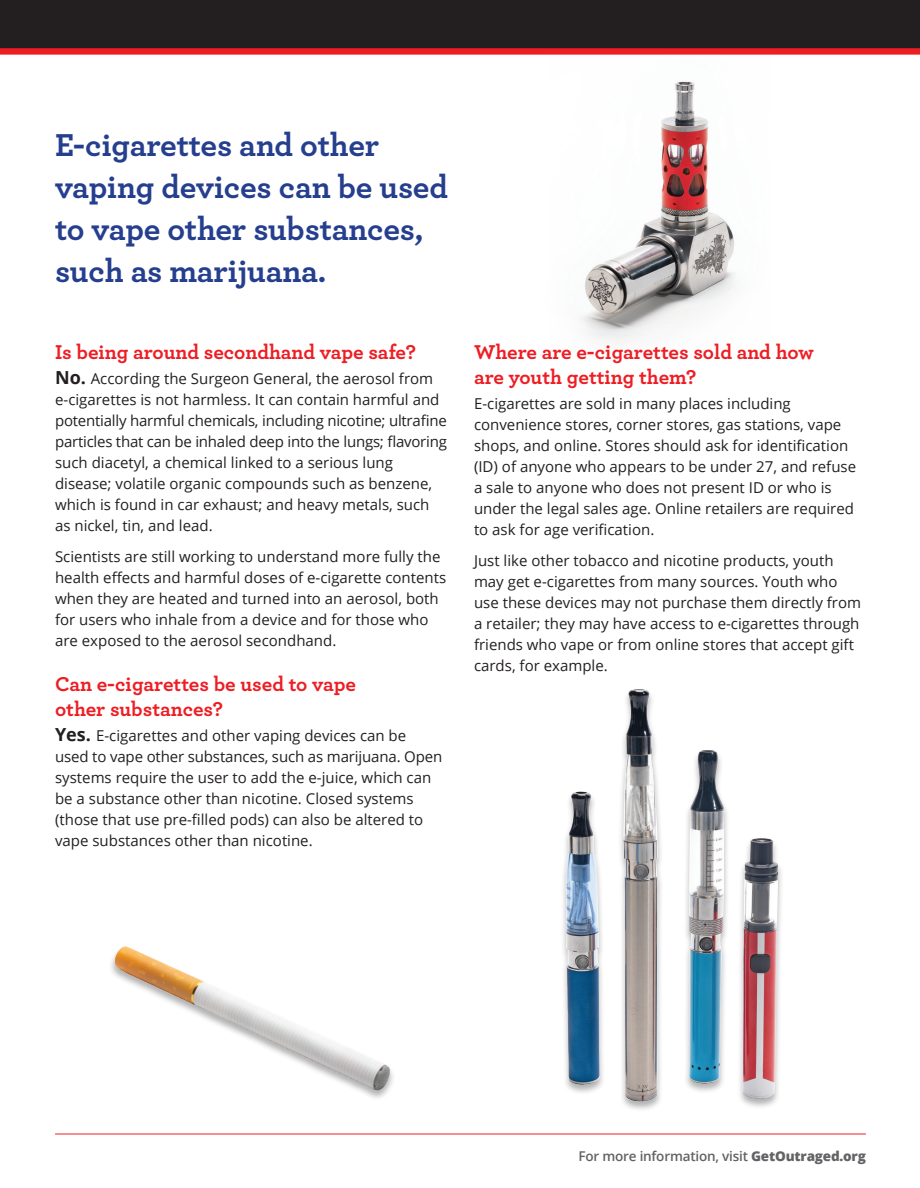
<style>
.page{position:relative;width:920px;height:1188px;background:#fff}
.page>*{position:absolute;margin:0;border:0;box-sizing:border-box;transform-origin:0 0}
.t1{font:700 33.15px/42px "Archer";letter-spacing:-.005em;color:#253f8e}
.t2{font:700 21px/25.2px "Archer";color:#ee1d23}
.t3{font:15px/21px "Open Sans";color:#231f20}
.t4{font:600 13.5px "Open Sans";letter-spacing:-.015em;color:#636366}
.s1{font-weight:700;font-size:18px}
.s2{font-weight:800}
</style>
<div class="page">
<img style="left:581px;top:81px;width:155px;height:262px">
<img style="left:563px;top:689px;width:218px;height:421px">
<div style="left:0;top:0;width:919px;height:52px;background:#231f20"></div>
<div style="left:0;top:48px;width:919px;height:7px;background:#ee1d23"></div>
<hr style="left:55px;top:1134px;width:810px;height:1px;background:#ee1d23">
<img style="left:111px;top:946px;width:282px;height:151px">
<h1 class="t1" style="left:55px;top:121px;width:394px">E-cigarettes and other vaping devices can be used to vape other substances, such as marijuana.</h1>
<h2 class="t2" style="left:55px;top:338px;width:362px">Is being around secondhand vape safe?</h2>
<p class="t3" style="left:55px;top:367px;width:393px"><span class="s1">No.</span> According the Surgeon General, the aerosol from e-cigarettes is not harmless. It can contain harmful and potentially harmful chemicals, including nicotine; ultrafine particles that can be inhaled deep into the lungs; flavoring such diacetyl, a chemical linked to a serious lung disease; volatile organic compounds such as benzene, which is found in car exhaust; and heavy metals, such as nickel, tin, and lead.</p>
<p class="t3" style="left:55px;top:545px;width:392px">Scientists are still working to understand more fully the health effects and harmful doses of e-cigarette contents when they are heated and turned into an aerosol, both for users who inhale from a device and for those who are exposed to the aerosol secondhand.</p>
<h2 class="t2" style="left:55px;top:670px;width:302px">Can e-cigarettes be used to vape other substances?</h2>
<p class="t3" style="left:55px;top:724px;width:388px"><span class="s1">Yes.</span> E-cigarettes and other vaping devices can be used to vape other substances, such as marijuana. Open systems require the user to add the e-juice, which can be a substance other than nicotine. Closed systems (those that use pre-filled pods) can also be altered to vape substances other than nicotine.</p>
<h2 class="t2" style="left:474px;top:338px;width:341px">Where are e-cigarettes sold and how are youth getting them?</h2>
<p class="t3" style="left:474px;top:392px;width:383px">E-cigarettes are sold in many places including convenience stores, corner stores, gas stations, vape shops, and online. Stores should ask for identification (ID) of anyone who appears to be under 27, and refuse a sale to anyone who does not present ID or who is under the legal sales age. Online retailers are required to ask for age verification.</p>
<p class="t3" style="left:474px;top:549px;width:388px">Just like other tobacco and nicotine products, youth may get e-cigarettes from many sources. Youth who use these devices may not purchase them directly from a retailer; they may have access to e-cigarettes through friends who vape or from online stores that accept gift cards, for example.</p>
<p class="t4" style="left:578px;top:1146px;width:289px">For more information, visit <span class="s2">GetOutraged.org</span></p>
</div>
